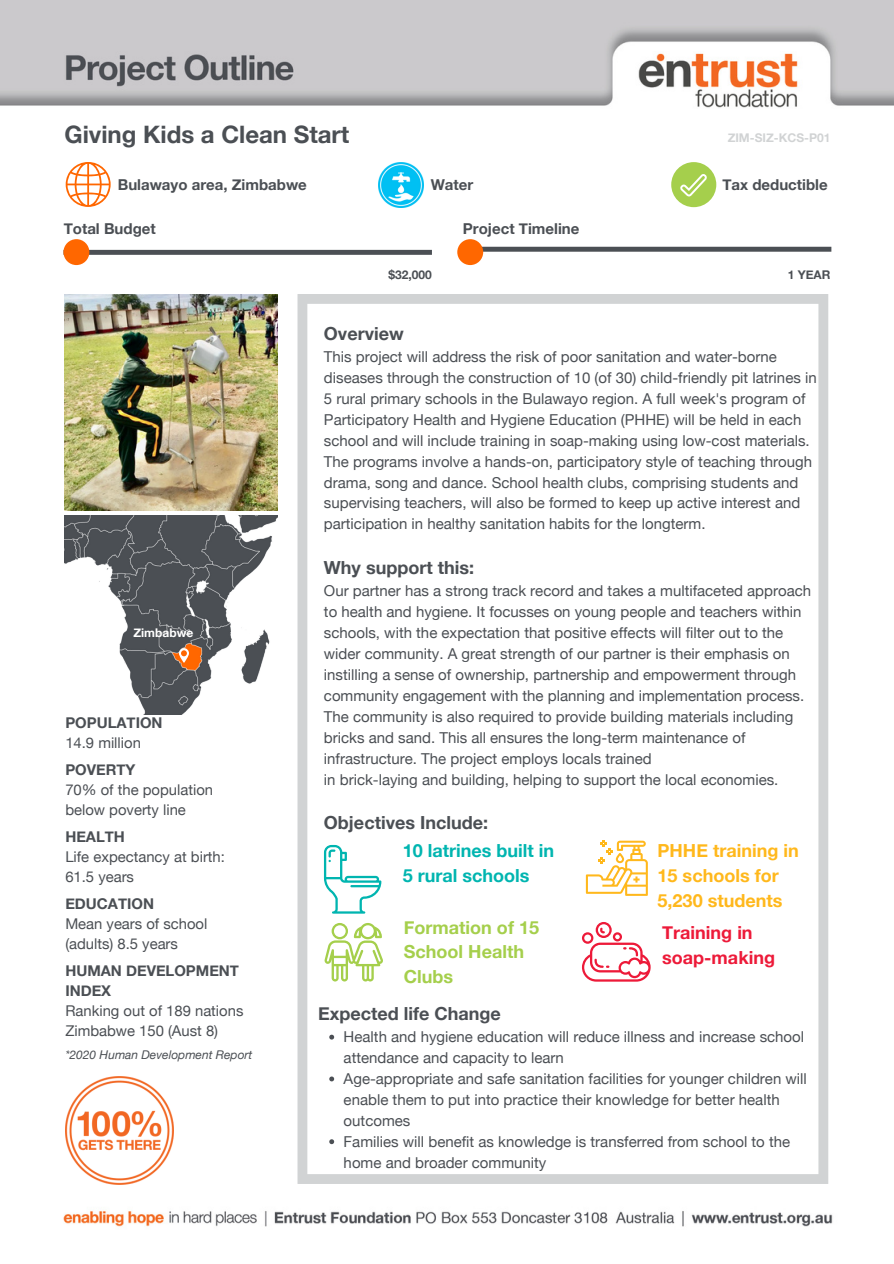
<style>
.page{position:relative;width:894px;height:1264px;background:#fff}
.page>*{position:absolute;margin:0;border:0;box-sizing:border-box;transform-origin:0 0}
.t1{font:700 24px "Helvetica Neue";color:#4b4f54}
.t2{font:700 18px "Helvetica Neue";color:#4b4f54}
.t3{font:700 18px/25px "Helvetica Neue";color:#ffb81c}
.t4{font:700 18px/24.9px "Helvetica Neue";color:#00b5b0}
.t5{font:700 18px/24.9px "Helvetica Neue";color:#a5cf4c}
.t6{font:700 18px/24.9px "Helvetica Neue";color:#ed1a39}
.t7{font:15px/20.9px "Helvetica Neue";color:#4b4f54}
.t8{font:700 15px "Helvetica Neue";color:#4b4f54}
.t9{font:14.85px/20px "Helvetica Neue";color:#4b4f54}
.t10{font:700 14.85px/20px "Helvetica Neue";color:#4b4f54}
.t11{font:italic 12px "Helvetica Neue";color:#4b4f54}
.t12{font:700 12px "Helvetica Neue";color:#d1d3d4}
.t13{font:700 12px "Helvetica Neue";color:#4b4f54}
.t14{font:700 12px "Helvetica Neue";color:#fff}
</style>
<div class="page">
<img style="left:0;top:0;width:893px;height:1227px">
<svg style="left:297px;top:294px;width:531px;height:889px"></svg>
<img style="left:64px;top:294px;width:213px;height:216px">
<div style="left:671px;top:162px;width:45px;height:45px;background:#a5cf4c;border-radius:50%"></div>
<svg style="left:680px;top:174px;width:26px;height:22px"></svg>
<svg style="left:66px;top:162px;width:45px;height:45px"></svg>
<img style="left:378px;top:162px;width:45px;height:45px">
<svg style="left:89px;top:250px;width:343px;height:5px;background:#515459"></svg>
<svg style="left:482px;top:247px;width:349px;height:5px;background:#55595d"></svg>
<div style="left:457px;top:239px;width:26px;height:26px;background:#ff6700;border-radius:50%"></div>
<div style="left:63px;top:239px;width:26px;height:26px;background:#ff6700;border-radius:50%"></div>
<img style="left:64px;top:516px;width:213px;height:198px">
<svg style="left:179px;top:648px;width:10px;height:14px"></svg>
<img style="left:66px;top:1076px;width:108px;height:108px">
<svg style="left:324px;top:845px;width:57px;height:68px"></svg>
<svg style="left:585px;top:840px;width:62px;height:55px"></svg>
<svg style="left:324px;top:922px;width:59px;height:59px"></svg>
<svg style="left:581px;top:922px;width:69px;height:59px"></svg>
<svg style="left:329px;top:1034px;width:5px;height:5px"></svg>
<svg style="left:329px;top:1076px;width:5px;height:5px"></svg>
<svg style="left:329px;top:1139px;width:5px;height:5px"></svg>
<h1 class="t1" style="left:64px;top:120px;width:286px">Giving Kids a Clean Start</h1>
<p class="t12" style="left:727px;top:130px;width:104px">ZIM-SIZ-KCS-P01</p>
<p class="t8" style="left:118px;top:176px;width:190px">Bulawayo area, Zimbabwe</p>
<p class="t8" style="left:430px;top:176px;width:44px">Water</p>
<p class="t8" style="left:722px;top:176px;width:107px">Tax deductible</p>
<p class="t8" style="left:64px;top:220px;width:93px">Total Budget</p>
<p class="t8" style="left:463px;top:220px;width:118px">Project Timeline</p>
<p class="t13" style="left:388px;top:267px;width:45px">$32,000</p>
<p class="t13" style="left:787px;top:267px;width:44px">1 YEAR</p>
<p class="t14" style="left:133px;top:625px;width:61px">Zimbabwe</p>
<p class="t10" style="left:65px;top:712px;width:99px">POPULATION</p>
<p class="t9" style="left:65px;top:732px;width:77px">14.9 million</p>
<p class="t10" style="left:65px;top:759px;width:72px">POVERTY</p>
<p class="t9" style="left:65px;top:779px;width:149px">70% of the population below poverty line</p>
<p class="t10" style="left:65px;top:826px;width:61px">HEALTH</p>
<p class="t9" style="left:65px;top:846px;width:161px">Life expectancy at birth:<br>61.5 years</p>
<p class="t10" style="left:65px;top:893px;width:90px">EDUCATION</p>
<p class="t9" style="left:65px;top:913px;width:143px">Mean years of school (adults) 8.5 years</p>
<p class="t10" style="left:65px;top:960px;width:175px">HUMAN DEVELOPMENT<br>INDEX</p>
<p class="t9" style="left:65px;top:1000px;width:179px">Ranking out of 189 nations<br>Zimbabwe 150 (Aust 8)</p>
<p class="t11" style="left:65px;top:1047px;width:188px">*2020 Human Development Report</p>
<p class="t2" style="left:324px;top:322px;width:81px">Overview</p>
<p class="t7" style="left:324px;top:346px;width:494px">This project will address the risk of poor sanitation and water-borne diseases through the construction of 10 (of 30) child-friendly pit latrines in 5 rural primary schools in the Bulawayo region. A full week's program of Participatory Health and Hygiene Education (PHHE) will be held in each school and will include training in soap-making using low-cost materials.<br>The programs involve a hands-on, participatory style of teaching through drama, song and dance. School health clubs, comprising students and supervising teachers, will also be formed to keep up active interest and participation in healthy sanitation habits for the longterm.</p>
<p class="t2" style="left:324px;top:556px;width:152px">Why support this:</p>
<p class="t7" style="left:324px;top:580px;width:488px">Our partner has a strong track record and takes a multifaceted approach to health and hygiene. It focusses on young people and teachers within schools, with the expectation that positive effects will filter out to the wider community. A great strength of our partner is their emphasis on instilling a sense of ownership, partnership and empowerment through community engagement with the planning and implementation process.<br>The community is also required to provide building materials including bricks and sand. This all ensures the long-term maintenance of infrastructure. The project employs locals trained<br>in brick-laying and building, helping to support the local economies.</p>
<p class="t2" style="left:324px;top:811px;width:166px">Objectives Include:</p>
<p class="t4" style="left:402px;top:837px;width:153px">10 latrines built in<br>5 rural schools</p>
<p class="t5" style="left:404px;top:914px;width:137px">Formation of 15<br>School Health<br>Clubs</p>
<p class="t2" style="left:318px;top:1002px;width:184px">Expected life Change</p>
<p class="t3" style="left:657px;top:837px;width:143px">PHHE training in<br>15 schools for<br>5,230 students</p>
<p class="t6" style="left:662px;top:919px;width:114px">Training in soap-making</p>
<p class="t7" style="left:343px;top:1026px;width:464px">Health and hygiene education will reduce illness and increase school attendance and capacity to learn<br>Age-appropriate and safe sanitation facilities for younger children will enable them to put into practice their knowledge for better health outcomes<br>Families will benefit as knowledge is transferred from school to the home and broader community</p>
</div>
